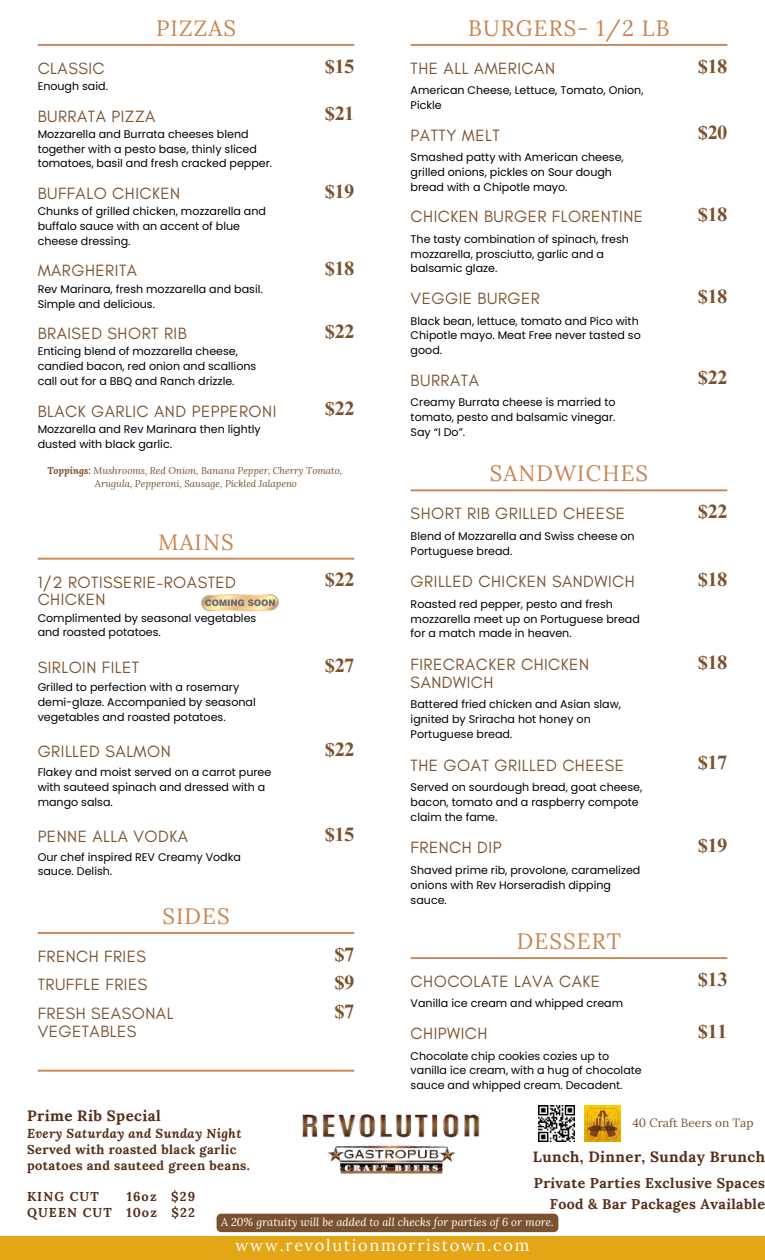
<style>
.page{position:relative;width:765px;height:1260px;background:#fff}
.page>*{position:absolute;margin:0;border:0;box-sizing:border-box;transform-origin:0 0}
.t1{font:22.12px "Lora";letter-spacing:.05em;color:#c88452}
.t2{font:700 19.38px "Times NRMT Pro";color:#7b522f}
.t3{font:16.62px/17.6px "Glacial Indifference";letter-spacing:.03em;color:#7b522f}
.t4{font:16.38px "Lora";letter-spacing:.105em;color:#fff}
.t5{font:700 15px "Lora";letter-spacing:.03em;color:#572e18}
.t6{font:700 14.12px/20.9px "Lora";letter-spacing:.03em;color:#572e18;text-align:right}
.t7{font:700 12.88px/16px "Lora";letter-spacing:.03em;color:#572e18}
.t8{font:italic 700 12.88px "Lora";letter-spacing:.03em;color:#572e18}
.t9{font:700 12.88px/16px "Lora";letter-spacing:.085em;color:#572e18;text-align:right}
.t10{font:12px "Lora";color:#7b522f}
.t11{font:italic 11.25px "Lora";color:#fff}
.t12{font:11.12px/14.8px "Poppins";color:#000}
.t13{font:italic 9.75px/12.9px "Lora";color:#7b522f;text-align:center}
.s1{font-weight:700}
</style>
<div class="page">
<hr style="left:38px;top:44px;width:316px;height:2px;background:#c88452">
<hr style="left:38px;top:558px;width:316px;height:2px;background:#c88452">
<hr style="left:411px;top:44px;width:316px;height:2px;background:#c88452">
<hr style="left:411px;top:489px;width:316px;height:2px;background:#c88452">
<hr style="left:411px;top:957px;width:316px;height:2px;background:#c88452">
<hr style="left:38px;top:932px;width:316px;height:2px;background:#c88452">
<img style="left:584px;top:1105px;width:36px;height:36px">
<img style="left:538px;top:1105px;width:36px;height:36px">
<img style="left:302px;top:1114px;width:178px;height:60px">
<div style="left:0;top:1236px;width:765px;height:24px;background:#e3a617"></div>
<div style="left:217px;top:1214px;width:341px;height:18px;background:#7b522f"></div>
<svg style="left:201px;top:594px;width:78px;height:17px"></svg>
<svg style="left:202px;top:595px;width:76px;height:15px"></svg>
<svg style="left:205px;top:599px;width:70px;height:7px"></svg>
<hr style="left:38px;top:1070px;width:316px;height:2px;background:#c88452">
<h1 class="t1" style="left:156px;top:14px;width:81px">PIZZAS</h1>
<h3 class="t3" style="left:38px;top:59px;width:69px">CLASSIC</h3>
<h2 class="t2" style="left:325px;top:59px;width:31px">$15</h2>
<p class="t12" style="left:38px;top:79px;width:72px">Enough said.</p>
<h3 class="t3" style="left:38px;top:107px;width:119px">BURRATA PIZZA</h3>
<h2 class="t2" style="left:325px;top:107px;width:31px">$21</h2>
<p class="t12" style="left:38px;top:127px;width:236px">Mozzarella and Burrata cheeses blend together with a pesto base, thinly sliced tomatoes, basil and fresh cracked pepper.</p>
<h3 class="t3" style="left:38px;top:184px;width:144px">BUFFALO CHICKEN</h3>
<h2 class="t2" style="left:325px;top:184px;width:31px">$19</h2>
<p class="t12" style="left:38px;top:204px;width:230px">Chunks of grilled chicken, mozzarella and buffalo sauce with an accent of blue cheese dressing.</p>
<h3 class="t3" style="left:38px;top:262px;width:101px">MARGHERITA</h3>
<h2 class="t2" style="left:325px;top:261px;width:31px">$18</h2>
<p class="t12" style="left:38px;top:281px;width:227px">Rev Marinara, fresh mozzarella and basil.<br>Simple and delicious.</p>
<h3 class="t3" style="left:38px;top:325px;width:151px">BRAISED SHORT RIB</h3>
<h2 class="t2" style="left:325px;top:324px;width:31px">$22</h2>
<p class="t12" style="left:38px;top:344px;width:220px">Enticing blend of mozzarella cheese, candied bacon, red onion and scallions call out for a BBQ and Ranch drizzle.</p>
<h3 class="t3" style="left:38px;top:402px;width:240px">BLACK GARLIC AND PEPPERONI</h3>
<h2 class="t2" style="left:325px;top:401px;width:31px">$22</h2>
<p class="t12" style="left:38px;top:422px;width:225px">Mozzarella and Rev Marinara then lightly dusted with black garlic.</p>
<p class="t13" style="left:47px;top:464px;width:296px"><span class="s1">Toppings:</span> Mushrooms, Red Onion, Banana Pepper, Cherry Tomato,<br>Arugula, Pepperoni, Sausage, Pickled Jalapeno</p>
<h1 class="t1" style="left:158px;top:527px;width:77px">MAINS</h1>
<h3 class="t3" style="left:38px;top:573px;width:200px">1/2 ROTISSERIE-ROASTED<br>CHICKEN</h3>
<p class="t12" style="left:38px;top:610px;width:220px">Complimented by seasonal vegetables and roasted potatoes.</p>
<h3 class="t3" style="left:38px;top:658px;width:103px">SIRLOIN FILET</h3>
<p class="t12" style="left:38px;top:680px;width:220px">Grilled to perfection with a rosemary demi-glaze. Accompanied by seasonal vegetables and roasted potatoes.</p>
<h3 class="t3" style="left:38px;top:743px;width:135px">GRILLED SALMON</h3>
<p class="t12" style="left:38px;top:765px;width:235px">Flakey and moist served on a carrot puree with sauteed spinach and dressed with a mango salsa.</p>
<h3 class="t3" style="left:38px;top:827px;width:152px">PENNE ALLA VODKA</h3>
<p class="t12" style="left:38px;top:849px;width:205px">Our chef inspired REV Creamy Vodka sauce. Delish.</p>
<h1 class="t1" style="left:162px;top:902px;width:69px">SIDES</h1>
<h2 class="t2" style="left:325px;top:572px;width:31px">$22</h2>
<h2 class="t2" style="left:325px;top:658px;width:31px">$27</h2>
<h2 class="t2" style="left:325px;top:742px;width:31px">$22</h2>
<h2 class="t2" style="left:325px;top:827px;width:31px">$15</h2>
<h3 class="t3" style="left:38px;top:947px;width:110px">FRENCH FRIES</h3>
<h2 class="t2" style="left:335px;top:947px;width:21px">$7</h2>
<h3 class="t3" style="left:38px;top:976px;width:111px">TRUFFLE FRIES</h3>
<h2 class="t2" style="left:335px;top:975px;width:21px">$9</h2>
<h3 class="t3" style="left:38px;top:1003px;width:137px;line-height:18.8px">FRESH SEASONAL<br>VEGETABLES</h3>
<h2 class="t2" style="left:335px;top:1004px;width:21px">$7</h2>
<h1 class="t1" style="left:468px;top:14px;width:203px">BURGERS- 1/2 LB</h1>
<h3 class="t3" style="left:411px;top:59px;width:146px">THE ALL AMERICAN</h3>
<p class="t12" style="left:411px;top:83px;width:234px">American Cheese, Lettuce, Tomato, Onion,<br>Pickle</p>
<h3 class="t3" style="left:411px;top:126px;width:91px">PATTY MELT</h3>
<p class="t12" style="left:411px;top:150px;width:215px">Smashed patty with American cheese, grilled onions, pickles on Sour dough bread with a Chipotle mayo.</p>
<h3 class="t3" style="left:411px;top:208px;width:234px">CHICKEN BURGER FLORENTINE</h3>
<p class="t12" style="left:411px;top:232px;width:220px">The tasty combination of spinach, fresh mozzarella, prosciutto, garlic and a balsamic glaze.</p>
<h3 class="t3" style="left:411px;top:289px;width:131px">VEGGIE BURGER</h3>
<p class="t12" style="left:411px;top:313px;width:232px">Black bean, lettuce, tomato and Pico with<br>Chipotle mayo. Meat Free never tasted so good.</p>
<h3 class="t3" style="left:411px;top:371px;width:70px">BURRATA</h3>
<p class="t12" style="left:411px;top:395px;width:206px;text-align:justify">Creamy Burrata cheese is married to tomato, pesto and balsamic vinegar.<br>Say “I Do”.</p>
<h1 class="t1" style="left:490px;top:459px;width:160px">SANDWICHES</h1>
<h3 class="t3" style="left:411px;top:505px;width:216px">SHORT RIB GRILLED CHEESE</h3>
<p class="t12" style="left:411px;top:528px;width:226px">Blend of Mozzarella and Swiss cheese on<br>Portuguese bread.</p>
<h3 class="t3" style="left:411px;top:573px;width:226px">GRILLED CHICKEN SANDWICH</h3>
<p class="t12" style="left:411px;top:597px;width:231px">Roasted red pepper, pesto and fresh mozzarella meet up on Portuguese bread for a match made in heaven.</p>
<h3 class="t3" style="left:411px;top:656px;width:180px">FIRECRACKER CHICKEN<br>SANDWICH</h3>
<p class="t12" style="left:411px;top:697px;width:212px">Battered fried chicken and Asian slaw, ignited by Sriracha hot honey on<br>Portuguese bread.</p>
<h3 class="t3" style="left:411px;top:756px;width:215px">THE GOAT GRILLED CHEESE</h3>
<p class="t12" style="left:411px;top:780px;width:233px">Served on sourdough bread, goat cheese, bacon, tomato and a raspberry compote claim the fame.</p>
<h3 class="t3" style="left:411px;top:839px;width:92px">FRENCH DIP</h3>
<p class="t12" style="left:411px;top:863px;width:231px">Shaved prime rib, provolone, caramelized onions with Rev Horseradish dipping sauce.</p>
<h1 class="t1" style="left:517px;top:927px;width:105px">DESSERT</h1>
<h3 class="t3" style="left:411px;top:972px;width:191px">CHOCOLATE LAVA CAKE</h3>
<p class="t12" style="left:411px;top:996px;width:214px">Vanilla ice cream and whipped cream</p>
<h3 class="t3" style="left:411px;top:1024px;width:78px">CHIPWICH</h3>
<p class="t12" style="left:411px;top:1048px;width:233px">Chocolate chip cookies cozies up to vanilla ice cream, with a hug of chocolate sauce and whipped cream. Decadent.</p>
<h2 class="t2" style="left:698px;top:59px;width:31px">$18</h2>
<h2 class="t2" style="left:698px;top:126px;width:31px">$20</h2>
<h2 class="t2" style="left:698px;top:207px;width:31px">$18</h2>
<h2 class="t2" style="left:698px;top:289px;width:31px">$18</h2>
<h2 class="t2" style="left:698px;top:371px;width:31px">$22</h2>
<h2 class="t2" style="left:698px;top:504px;width:31px">$22</h2>
<h2 class="t2" style="left:698px;top:572px;width:31px">$18</h2>
<h2 class="t2" style="left:698px;top:655px;width:31px">$18</h2>
<h2 class="t2" style="left:698px;top:755px;width:31px">$17</h2>
<h2 class="t2" style="left:698px;top:838px;width:31px">$19</h2>
<h2 class="t2" style="left:698px;top:972px;width:31px">$13</h2>
<h2 class="t2" style="left:698px;top:1024px;width:31px">$11</h2>
<h3 class="t5" style="left:27px;top:1106px;width:135px">Prime Rib Special</h3>
<p class="t8" style="left:27px;top:1124px;width:216px">Every Saturday and Sunday Night</p>
<p class="t7" style="left:27px;top:1141px;width:224px">Served with roasted black garlic potatoes and sauteed green beans.</p>
<p class="t7" style="left:27px;top:1189px;width:73px">KING CUT</p>
<p class="t10" style="left:632px;top:1115px;width:123px">40 Craft Beers on Tap</p>
<h3 class="t5" style="left:533px;top:1147px;width:234px">Lunch, Dinner, Sunday Brunch</h3>
<p class="t6" style="left:534px;top:1172px;width:233px">Private Parties Exclusive Spaces<br>Food &amp; Bar Packages Available</p>
<p class="t9" style="left:27px;top:1189px;width:170px">16oz $29<br>QUEEN CUT 10oz $22</p>
<p class="t11" style="left:221px;top:1215px;width:334px">A 20% gratuity will be added to all checks for parties of 6 or more.</p>
<h3 class="t4" style="left:236px;top:1235px;width:295px">www.revolutionmorristown.com</h3>
</div>
